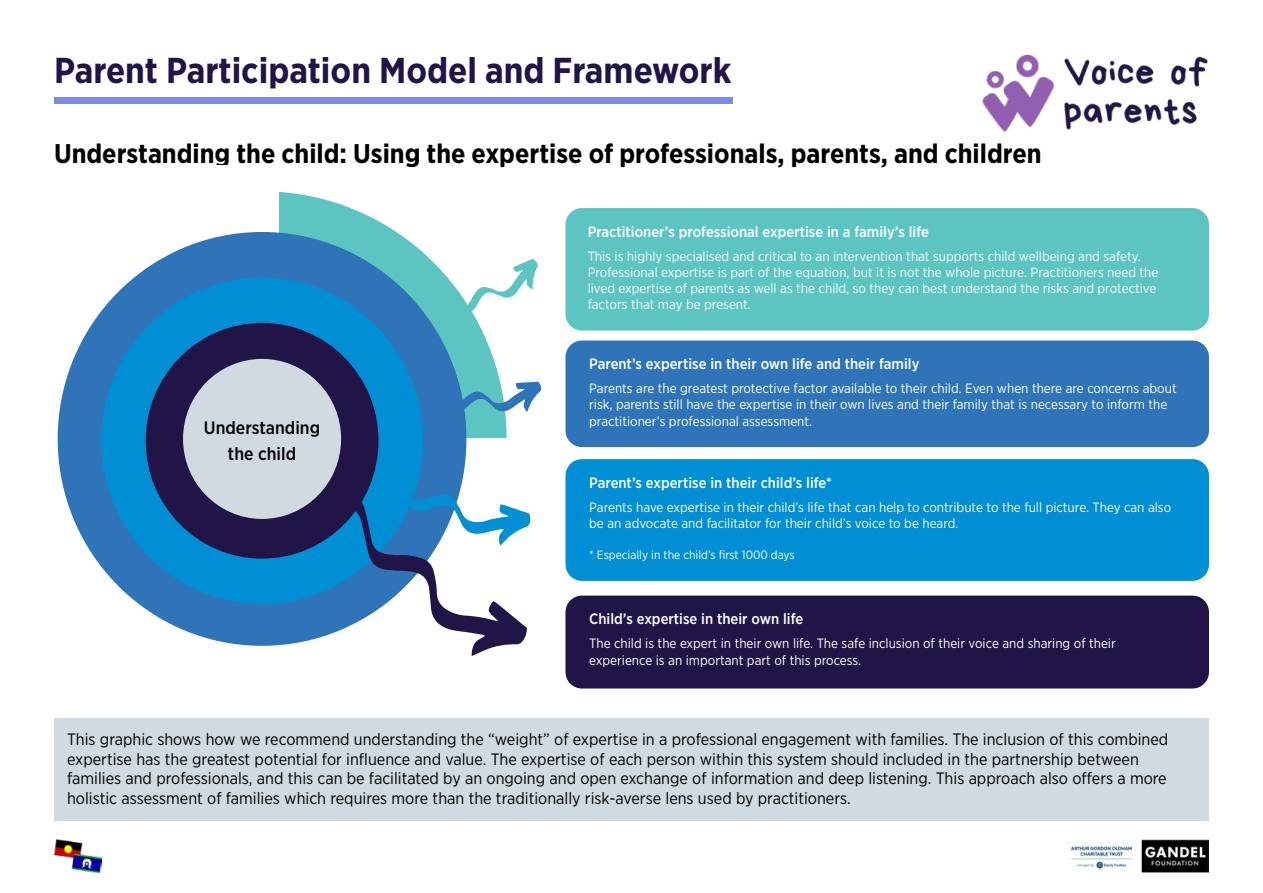
<style>
.page{position:relative;width:1263px;height:893px;background:#fff}
.page>*{position:absolute;margin:0;border:0;box-sizing:border-box;transform-origin:0 0}
.t1{font:700 36px "Gotham Narrow";color:#221449}
.t2{font:700 27px "Gotham Narrow";color:#000}
.t3{font:500 18px/25.2px "Gotham Narrow";color:#000;text-align:center}
.t4{font:16.5px/19.8px "Gotham Narrow";color:#000}
.t5{font:500 15px "Gotham Narrow";color:#fff}
.t6{font:13.5px/16.2px "Gotham Narrow";color:#fff}
.t7{font:12px "Gotham Narrow";color:#fff}
</style>
<div class="page">
<img style="left:1069px;top:843px;width:64px;height:27px">
<img style="left:1141px;top:840px;width:68px;height:33px">
<img style="left:54px;top:840px;width:47px;height:33px">
<div style="left:54px;top:718px;width:1155px;height:103px;background:#d1dae0"></div>
<div style="left:54px;top:97px;width:678px;height:7px;background:#7b8be2"></div>
<div style="left:565px;top:208px;width:644px;height:123px;background:#5cc5c2;border-radius:16px"></div>
<div style="left:565px;top:341px;width:644px;height:106px;background:#2f74b8;border-radius:17px"></div>
<div style="left:565px;top:459px;width:644px;height:122px;background:#008ed4;border-radius:16px"></div>
<div style="left:565px;top:596px;width:644px;height:92px;background:#211447;border-radius:16px"></div>
<div style="left:18px;top:191px;width:489px;height:495px;background:#5cc5c2;border-radius:50%"></div>
<div style="left:80px;top:439px;width:452px;height:274px;background:#fff"></div>
<div style="left:0;top:165px;width:279px;height:521px;background:#fff"></div>
<div style="left:58px;top:232px;width:408px;height:414px;background:#2f74b8;border-radius:50%"></div>
<div style="left:101px;top:278px;width:322px;height:326px;background:#008ed4;border-radius:50%"></div>
<div style="left:146px;top:323px;width:232px;height:236px;background:#211447;border-radius:50%"></div>
<div style="left:183px;top:359px;width:158px;height:160px;background:#d1dae0;border-radius:50%"></div>
<svg style="left:432px;top:259px;width:106px;height:65px"></svg>
<svg style="left:458px;top:382px;width:83px;height:30px"></svg>
<svg style="left:315px;top:468px;width:216px;height:188px"></svg>
<img style="left:982px;top:54px;width:226px;height:78px">
<h1 class="t1" style="left:54px;top:47px;width:679px">Parent Participation Model and Framework</h1>
<h2 class="t2" style="left:54px;top:136px;width:989px">Understanding the child: Using the expertise of professionals, parents, and children</h2>
<p class="t5" style="left:588px;top:222px;width:343px">Practitioner’s professional expertise in a family’s life</p>
<p class="t6" style="left:588px;top:248px;width:572px">This is highly specialised and critical to an intervention that supports child wellbeing and safety.<br>Professional expertise is part of the equation, but it is not the whole picture. Practitioners need the lived expertise of parents as well as the child, so they can best understand the risks and protective factors that may be present.</p>
<h3 class="t3" style="left:204px;top:415px;width:118px">Understanding the child</h3>
<p class="t5" style="left:589px;top:354px;width:332px">Parent’s expertise in their own life and their family</p>
<p class="t6" style="left:589px;top:380px;width:589px">Parents are the greatest protective factor available to their child. Even when there are concerns about risk, parents still have the expertise in their own lives and their family that is necessary to inform the practitioner’s professional assessment.</p>
<p class="t5" style="left:589px;top:473px;width:244px">Parent’s expertise in their child’s life*</p>
<p class="t6" style="left:589px;top:499px;width:583px">Parents have expertise in their child’s life that can help to contribute to the full picture. They can also be an advocate and facilitator for their child’s voice to be heard.</p>
<p class="t7" style="left:589px;top:547px;width:207px">* Especially in the child’s first 1000 days</p>
<p class="t5" style="left:589px;top:609px;width:216px">Child’s expertise in their own life</p>
<p class="t6" style="left:589px;top:635px;width:528px">The child is the expert in their own life. The safe inclusion of their voice and sharing of their experience is an important part of this process.</p>
<p class="t4" style="left:67px;top:729px;width:1103px">This graphic shows how we recommend understanding the “weight” of expertise in a professional engagement with families. The inclusion of this combined expertise has the greatest potential for influence and value. The expertise of each person within this system should included in the partnership between families and professionals, and this can be facilitated by an ongoing and open exchange of information and deep listening. This approach also offers a more holistic assessment of families which requires more than the traditionally risk-averse lens used by practitioners.</p>
</div>
